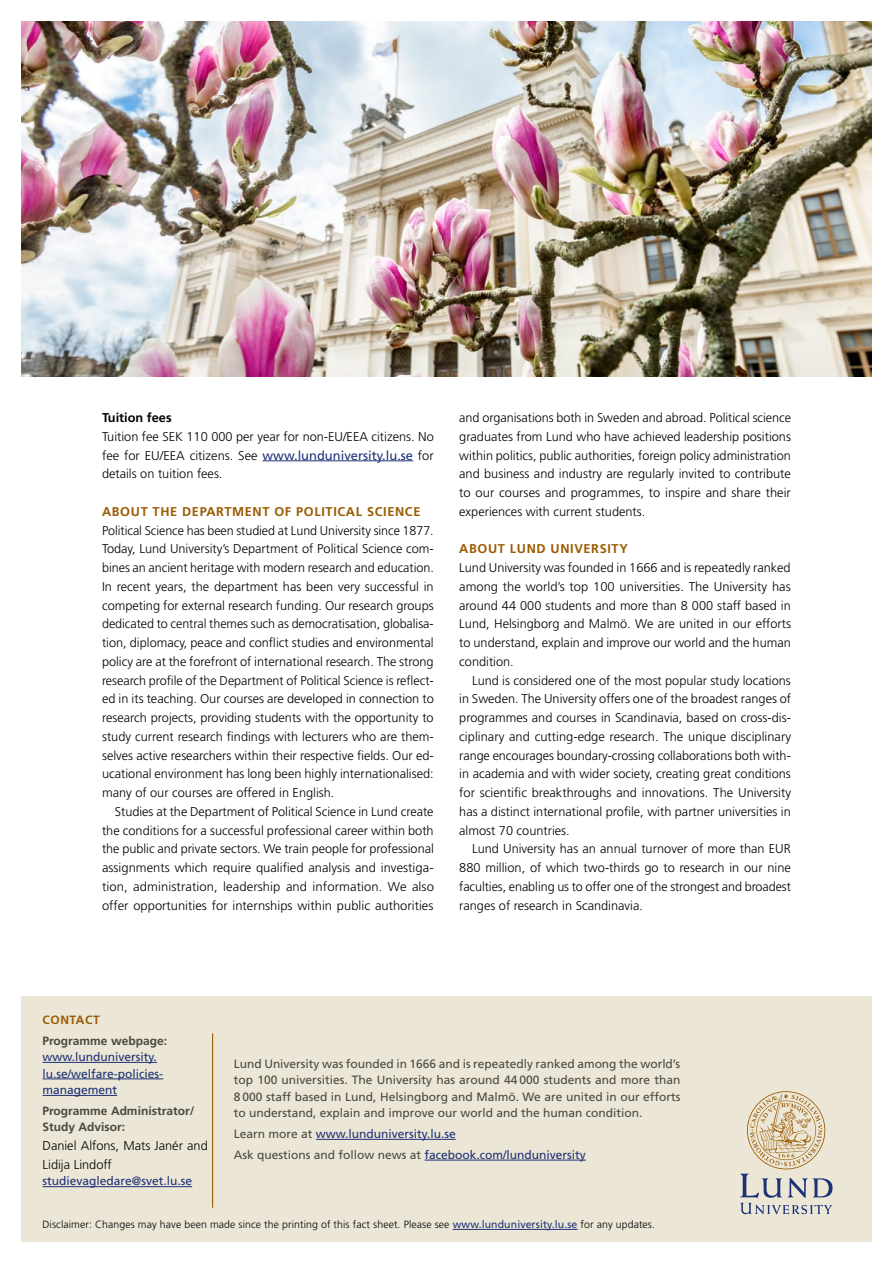
<style>
.page{position:relative;width:893px;height:1263px;background:#fff}
.page>*{position:absolute;margin:0;border:0;box-sizing:border-box;transform-origin:0 0}
.Svart_Brödtext_med_i{font:300 12.75px/18.8px "Frutiger LT Std";color:#000;text-align:justify}
.Svart_Brödtext_utan{font:300 12.75px/18.8px "Frutiger LT Std";color:#000;text-align:justify}
.H2_Brons_Underrubrik{font:700 12.75px "Frutiger LT Std";letter-spacing:.05em;color:#9a5b02}
.H3_Underrubrik{font:700 12.75px "Frutiger LT Std";color:#000}
.t1{font:12px/16.5px "Frutiger LT Std";color:#4a4941;text-align:justify}
.t2{font:12px/16.5px "Frutiger LT Std";color:#1d3176}
.t3{font:700 12px/16.5px "Frutiger LT Std";color:#4a4941}
.H2_Brons_Underrubrik-2{font:700 12px "Frutiger LT Std";letter-spacing:.05em;color:#9a5b02}
.t4{font:300 10.5px "Frutiger LT Std";letter-spacing:.01em;color:#000}
.s1{font-weight:400;color:#1d3176}
.s2{color:#4a4941}
.s3{color:#1d3176}
</style>
<div class="page">
<img style="left:21px;top:21px;width:851px;height:355px">
<div style="left:21px;top:996px;width:851px;height:246px;background:#ebe6d6"></div>
<hr style="left:212px;top:1033px;width:1px;height:175px;background:#9a5b02">
<hr style="left:262px;top:460px;width:151px;height:1px;background:#1d3176">
<hr style="left:43px;top:1062px;width:114px;height:1px;background:#1d3176">
<hr style="left:43px;top:1078px;width:120px;height:1px;background:#1d3176">
<hr style="left:43px;top:1095px;width:74px;height:1px;background:#1d3176">
<hr style="left:43px;top:1186px;width:149px;height:1px;background:#1d3176">
<hr style="left:316px;top:1139px;width:140px;height:1px;background:#1d3176">
<hr style="left:425px;top:1160px;width:161px;height:1px;background:#1d3176">
<hr style="left:453px;top:1229px;width:124px;height:1px;background:#1d3176">
<svg style="left:740px;top:1091px;width:92px;height:123px"></svg>
<h3 class="H3_Underrubrik" style="left:102px;top:410px;width:71px">Tuition fees</h3>
<p class="Svart_Brödtext_utan" style="left:102px;top:427px;width:333px">Tuition fee SEK 110 000 per year for non-EU/EEA citizens. No fee for EU/EEA citizens. See <span class="s1">www.lunduniversity.lu.se</span> for details on tuition fees.</p>
<h2 class="H2_Brons_Underrubrik" style="left:102px;top:504px;width:320px">ABOUT THE DEPARTMENT OF POLITICAL SCIENCE</h2>
<p class="Svart_Brödtext_utan" style="left:102px;top:521px;width:333px">Political Science has been studied at Lund University since 1877.<br>Today, Lund University’s Department of Political Science com&shy;bines an ancient heritage with modern research and education.<br>In recent years, the department has been very successful in competing for external research funding. Our research groups dedicated to central themes such as democratisation, globalisa&shy;tion, diplomacy, peace and conflict studies and environmental policy are at the forefront of international research. The strong research profile of the Department of Political Science is reflect&shy;ed in its teaching. Our courses are developed in connection to research projects, providing students with the opportunity to study current research findings with lecturers who are them&shy;selves active researchers within their respective fields. Our ed&shy;ucational environment has long been highly internationalised: many of our courses are offered in English.</p>
<p class="Svart_Brödtext_med_i" style="left:102px;top:802px;width:333px;text-indent:13px">Studies at the Department of Political Science in Lund create the conditions for a successful professional career within both the public and private sectors. We train people for professional assignments which require qualified analysis and investiga&shy;tion, administration, leadership and information. We also offer opportunities for internships within public authorities</p>
<p class="Svart_Brödtext_med_i" style="left:459px;top:408px;width:333px">and organisations both in Sweden and abroad. Political science graduates from Lund who have achieved leadership positions within politics, public authorities, foreign policy administration and business and industry are regularly invited to contribute to our courses and programmes, to inspire and share their experiences with current students.</p>
<h2 class="H2_Brons_Underrubrik" style="left:459px;top:541px;width:170px">ABOUT LUND UNIVERSITY</h2>
<p class="Svart_Brödtext_utan" style="left:459px;top:558px;width:333px">Lund University was founded in 1666 and is repeatedly ranked among the world’s top 100 universities. The University has around 44 000 students and more than 8 000 staff based in Lund, Helsingborg and Malmö. We are united in our efforts to understand, explain and improve our world and the human condition.</p>
<p class="Svart_Brödtext_med_i" style="left:459px;top:671px;width:333px;text-indent:13px">Lund is considered one of the most popular study locations in Sweden. The University offers one of the broadest ranges of programmes and courses in Scandinavia, based on cross-dis&shy;ciplinary and cutting-edge research. The unique disciplinary range encourages boundary-crossing collaborations both with&shy;in academia and with wider society, creating great conditions for scientific breakthroughs and innovations. The University has a distinct international profile, with partner universities in almost 70 countries.</p>
<p class="Svart_Brödtext_med_i" style="left:459px;top:840px;width:333px;text-indent:13px">Lund University has an annual turnover of more than EUR 880 million, of which two-thirds go to research in our nine faculties, enabling us to offer one of the strongest and broadest ranges of research in Scandinavia.</p>
<h2 class="H2_Brons_Underrubrik-2" style="left:43px;top:1013px;width:59px">CONTACT</h2>
<p class="t3" style="left:43px;top:1032px;width:126px">Programme webpage:</p>
<p class="t2" style="left:43px;top:1049px;width:122px">www.lunduniversity. lu.se/welfare-policies&shy;management</p>
<p class="t3" style="left:43px;top:1102px;width:153px">Programme Administrator/<br>Study Advisor:</p>
<p class="Svart_Brödtext_utan" style="left:43px;top:1136px;width:167px">Daniel Alfons, Mats Janér and<br>Lidija Lindoff</p>
<p class="t2" style="left:43px;top:1173px;width:151px">studievagledare@svet.lu.se</p>
<p class="t1" style="left:234px;top:1055px;width:448px">Lund University was founded in 1666 and is repeatedly ranked among the world’s top 100 universities. The University has around 44 000 students and more than 8 000 staff based in Lund, Helsingborg and Malmö. We are united in our efforts to understand, explain and improve our world and the human condition.</p>
<p class="t2" style="left:234px;top:1126px;width:223px"><span class="s2">Learn more at</span> www.lunduniversity.lu.se</p>
<p class="t1" style="left:234px;top:1146px;width:354px">Ask questions and follow news at <span class="s3">facebook.com/lunduniversity</span></p>
<p class="t4" style="left:43px;top:1219px;width:614px">Disclaimer: Changes may have been made since the printing of this fact sheet. Please see <span class="s1">www.lunduniversity.lu.se</span> for any updates.</p>
</div>
